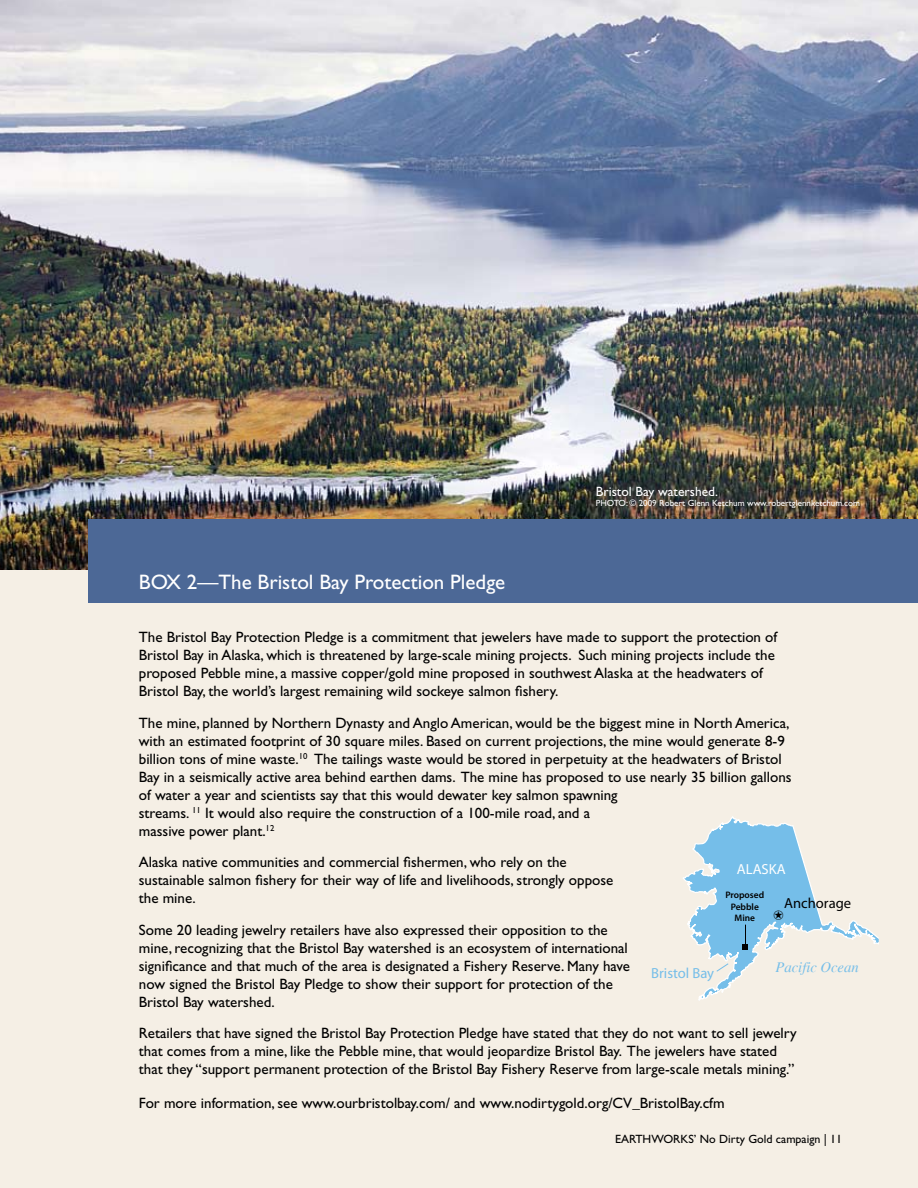
<style>
.page{position:relative;width:918px;height:1188px;background:#fff}
.page>*{position:absolute;margin:0;border:0;box-sizing:border-box;transform-origin:0 0}
.t1{font:21px "Gill Sans";color:#fff}
.t2{font:15px/18px "Gill Sans";color:#000}
.t3{font:italic 14.55px "Times";color:#75bee9}
.t4{font:14.55px "Myriad Pro";color:#75bee9}
.t5{font:14.55px "Myriad Pro";color:#000}
.t6{font:14.55px "Myriad Pro";color:#fff}
.t7{font:13.5px "Gill Sans";color:#fff}
.t8{font:12px "Gill Sans";color:#000}
.t9{font:600 9.45px/11.2px "Myriad Pro";color:#000;text-align:center}
.t10{font:9px "Gill Sans";color:#fff}
</style>
<div class="page">
<img style="left:0;top:0;width:918px;height:571px">
<div style="left:0;top:571px;width:918px;height:617px;background:#f5efe5"></div>
<div style="left:89px;top:520px;width:829px;height:83px;background:#4c6896"></div>
<svg style="left:683px;top:816px;width:196px;height:185px"></svg>
<p class="t7" style="left:596px;top:483px;width:124px">Bristol Bay watershed.</p>
<p class="t10" style="left:596px;top:498px;width:266px">PHOTO: © 2009 Robert Glenn Ketchum www.robertglennketchum.com</p>
<h1 class="t1" style="left:139px;top:570px;width:368px">Box 2—The Bristol Bay Protection Pledge</h1>
<p class="t2" style="left:139px;top:629px;width:640px">The Bristol Bay Protection Pledge is a commitment that jewelers have made to support the protection of Bristol Bay in Alaska, which is threatened by large-scale mining projects. Such mining projects include the proposed Pebble mine, a massive copper/gold mine proposed in southwest Alaska at the headwaters of Bristol Bay, the world’s largest remaining wild sockeye salmon fishery.</p>
<p class="t2" style="left:139px;top:714px;width:654px">The mine, planned by Northern Dynasty and Anglo American, would be the biggest mine in North America, with an estimated footprint of 30 square miles. Based on current projections, the mine would generate 8-9 billion tons of mine waste.<sup>10</sup> The tailings waste would be stored in perpetuity at the headwaters of Bristol Bay in a seismically active area behind earthen dams. The mine has proposed to use nearly 35 billion gallons of water a year and scientists say that this would dewater key salmon spawning<br>streams. <sup>11</sup> It would also require the construction of a 100-mile road, and a<br>massive power plant.<sup>12</sup></p>
<p class="t2" style="left:139px;top:854px;width:476px">Alaska native communities and commercial fishermen, who rely on the sustainable salmon fishery for their way of life and livelihoods, strongly oppose the mine.</p>
<p class="t2" style="left:139px;top:921px;width:493px">Some 20 leading jewelry retailers have also expressed their opposition to the mine, recognizing that the Bristol Bay watershed is an ecosystem of international significance and that much of the area is designated a Fishery Reserve. Many have now signed the Bristol Bay Pledge to show their support for protection of the Bristol Bay watershed.</p>
<p class="t2" style="left:139px;top:1025px;width:659px">Retailers that have signed the Bristol Bay Protection Pledge have stated that they do not want to sell jewelry that comes from a mine, like the Pebble mine, that would jeopardize Bristol Bay. The jewelers have stated that they “support permanent protection of the Bristol Bay Fishery Reserve from large-scale metals mining.”</p>
<p class="t2" style="left:139px;top:1094px;width:587px">For more information, see www.ourbristolbay.com/ and www.nodirtygold.org/CV_BristolBay.cfm</p>
<p class="t6" style="left:737px;top:860px;width:50px">ALASKA</p>
<p class="t9" style="left:725px;top:889px;width:40px">Proposed<br>Pebble<br>Mine</p>
<p class="t5" style="left:784px;top:894px;width:68px">Anchorage</p>
<p class="t3" style="left:776px;top:960px;width:85px">Pacific Ocean</p>
<p class="t4" style="left:651px;top:964px;width:64px">Bristol Bay</p>
<p class="t8" style="left:615px;top:1132px;width:229px">EARTHWORKS’ No Dirty Gold campaign | 11</p>
</div>
